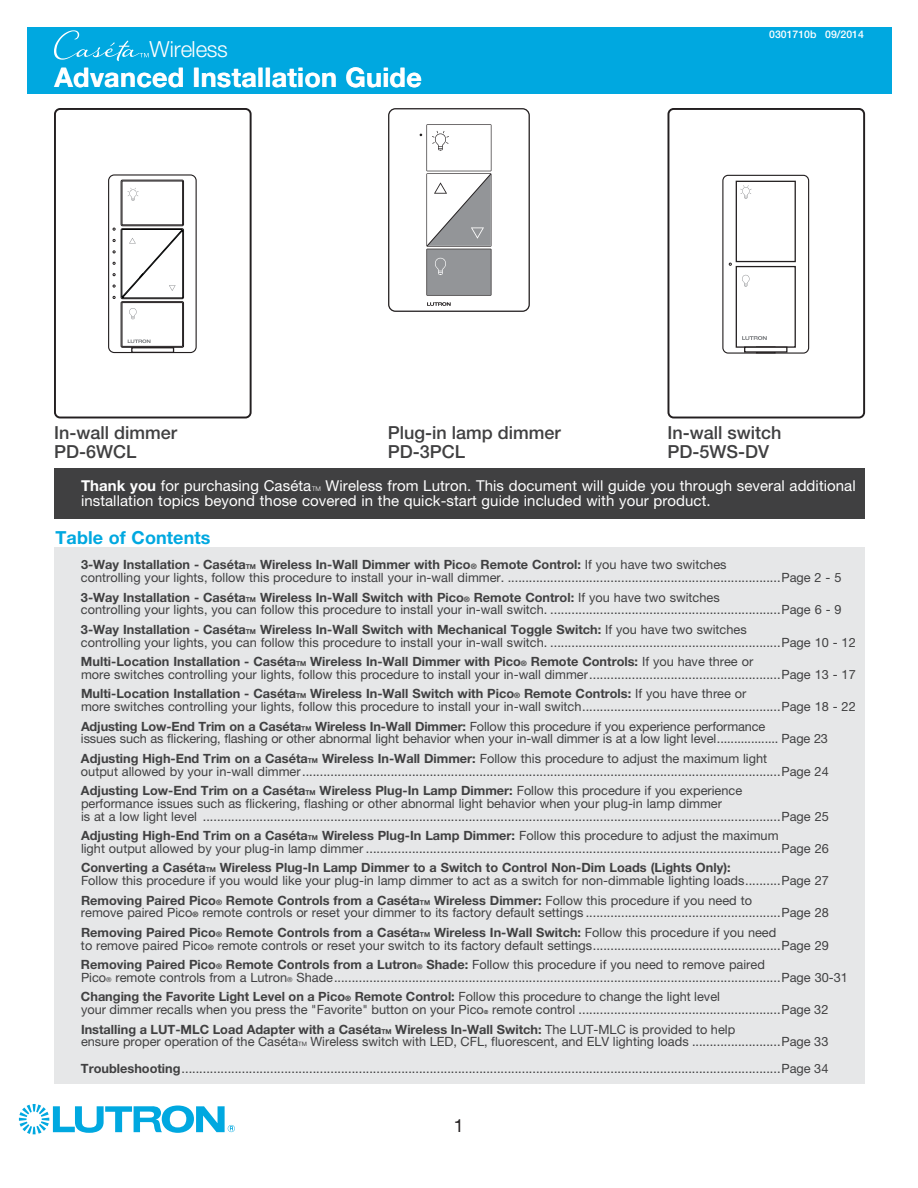
<style>
.page{position:relative;width:918px;height:1188px;background:#fff}
.page>*{position:absolute;margin:0;border:0;box-sizing:border-box;transform-origin:0 0}
.t1{font:700 27px "Helvetica Neue LT Std";letter-spacing:.01em;color:#fff}
.t2{font:300 22.2px "Helvetica Neue LT Std";color:#fff}
.t3{font:500 18px/19.5px "Helvetica Neue LT Std";color:#404041}
.t4{font:700 18px "Helvetica Neue LT Std";letter-spacing:.005em;color:#00a8e0}
.t5{font:18px "Helvetica Neue LT Std";color:#231f20}
.t6{font:15px/15px "Helvetica Neue LT Std";letter-spacing:.005em;color:#fff}
.t7{font:12.75px/12.8px "Helvetica Neue LT Std";color:#404041}
.t8{font:500 10.5px "Helvetica Neue LT Std";color:#fff}
.s1{font-weight:700}
.s2{font-family:"acdc"}
.s3{font-weight:700;font-size:6.75px}
.s4{font-weight:700;font-size:7.5px}
.s5{font-size:6.75px}
.s6{font-weight:700;font-stretch:condensed;font-size:7.5px}
.s7{font-size:6px}
</style>
<div class="page">
<div style="left:27px;top:27px;width:864px;height:67px;background:#00a8e0"></div>
<svg style="left:19px;top:1104px;width:216px;height:30px"></svg>
<svg style="left:54px;top:30px;width:95px;height:31px"></svg>
<div style="left:54px;top:548px;width:810px;height:536px;background:#e6e7e8"></div>
<div style="left:54px;top:108px;width:198px;height:310px;border:2px solid #231f20;border-radius:5px"></div>
<div style="left:108px;top:174px;width:89px;height:179px;border:1px solid #231f20;border-radius:6px"></div>
<div style="left:121px;top:180px;width:63px;height:46px;border:1px solid #231f20"></div>
<div style="left:122px;top:181px;width:61px;height:44px;border:1px solid #231f20"></div>
<div style="left:121px;top:301px;width:63px;height:47px;border:1px solid #231f20"></div>
<div style="left:122px;top:302px;width:61px;height:45px;border:1px solid #231f20"></div>
<svg style="left:128px;top:339px;width:23px;height:4px"></svg>
<div style="left:131px;top:347px;width:43px;height:6px;border:1px solid #231f20"></div>
<svg style="left:113px;top:228px;width:70px;height:71px"></svg>
<svg style="left:127px;top:188px;width:12px;height:13px"></svg>
<svg style="left:129px;top:308px;width:8px;height:11px"></svg>
<div style="left:388px;top:108px;width:142px;height:204px;border:1px solid #231f20;border-radius:7px"></div>
<svg style="left:427px;top:302px;width:24px;height:4px"></svg>
<svg style="left:420px;top:124px;width:72px;height:172px"></svg>
<div style="left:54px;top:468px;width:810px;height:51px;background:#404041"></div>
<div style="left:668px;top:108px;width:197px;height:310px;border:2px solid #231f20;border-radius:5px"></div>
<div style="left:722px;top:175px;width:87px;height:179px;border:1px solid #231f20;border-radius:5px"></div>
<div style="left:736px;top:266px;width:60px;height:82px;border:1px solid #231f20"></div>
<div style="left:736px;top:181px;width:60px;height:81px;border:1px solid #231f20"></div>
<div style="left:744px;top:347px;width:43px;height:6px;border:1px solid #231f20"></div>
<svg style="left:742px;top:336px;width:25px;height:4px"></svg>
<svg style="left:740px;top:185px;width:12px;height:14px"></svg>
<svg style="left:742px;top:275px;width:7px;height:12px"></svg>
<h2 class="t2" style="left:150px;top:41px;width:80px">Wireless</h2>
<h1 class="t1" style="left:54px;top:67px;width:369px">Advanced Installation Guide</h1>
<p class="t8" style="left:769px;top:30px;width:96px">0301710b 09/2014</p>
<h3 class="t3" style="left:54px;top:424px;width:125px">In-wall dimmer<br>PD-6WCL</h3>
<h3 class="t3" style="left:388px;top:424px;width:175px">Plug-in lamp dimmer<br>PD-3PCL</h3>
<p class="t6" style="left:81px;top:480px;width:776px"><span class="s1">Thank you</span> for purchasing Caséta<span class="s2">T</span> Wireless from Lutron. This document will guide you through several additional installation topics beyond those covered in the quick-start guide included with your product.</p>
<h3 class="t4" style="left:56px;top:531px;width:157px">Table of Contents</h3>
<h3 class="t3" style="left:668px;top:424px;width:116px">In-wall switch<br>PD-5WS-DV</h3>
<p class="t7" style="left:81px;top:560px;width:762px"><span class="s1">3-Way Installation - Caséta</span><span class="s3">TM</span> <span class="s1">Wireless In-Wall Dimmer with Pico</span><span class="s4">®</span> <span class="s1">Remote Control:</span> If you have two switches<br>controlling your lights, follow this procedure to install your in-wall dimmer. .............................................................................Page 2 - 5</p>
<p class="t7" style="left:81px;top:592px;width:762px"><span class="s1">3-Way Installation - Caséta</span><span class="s3">TM</span> <span class="s1">Wireless In-Wall Switch with Pico</span><span class="s4">®</span> <span class="s1">Remote Control:</span> If you have two switches<br>controlling your lights, you can follow this procedure to install your in-wall switch. .................................................................Page 6 - 9</p>
<p class="t7" style="left:81px;top:624px;width:776px"><span class="s1">3-Way Installation - Caséta</span><span class="s3">TM</span> <span class="s1">Wireless In-Wall Switch with Mechanical Toggle Switch:</span> If you have two switches<br>controlling your lights, you can follow this procedure to install your in-wall switch. .................................................................Page 10 - 12</p>
<p class="t7" style="left:81px;top:656px;width:776px"><span class="s1">Multi-Location Installation - Caséta</span><span class="s3">TM</span> <span class="s1">Wireless In-Wall Dimmer with Pico</span><span class="s4">®</span> <span class="s1">Remote Controls:</span> If you have three or<br>more switches controlling your lights, follow this procedure to install your in-wall dimmer ......................................................Page 13 - 17</p>
<p class="t7" style="left:81px;top:689px;width:776px"><span class="s1">Multi-Location Installation - Caséta</span><span class="s3">TM</span> <span class="s1">Wireless In-Wall Switch with Pico</span><span class="s4">®</span> <span class="s1">Remote Controls:</span> If you have three or<br>more switches controlling your lights, follow this procedure to install your in-wall switch ........................................................Page 18 - 22</p>
<p class="t7" style="left:81px;top:721px;width:749px"><span class="s1">Adjusting Low-End Trim on a Caséta</span><span class="s3">TM</span> <span class="s1">Wireless In-Wall Dimmer:</span> Follow this procedure if you experience performance<br>issues such as flickering, flashing or other abnormal light behavior when your in-wall dimmer is at a low light level .................. Page 23</p>
<p class="t7" style="left:81px;top:753px;width:749px"><span class="s1">Adjusting High-End Trim on a Caséta</span><span class="s3">TM</span> <span class="s1">Wireless In-Wall Dimmer:</span> Follow this procedure to adjust the maximum light<br>output allowed by your in-wall dimmer .......................................................................................................................................Page 24</p>
<p class="t7" style="left:81px;top:785px;width:749px"><span class="s1">Adjusting Low-End Trim on a Caséta</span><span class="s3">TM</span> <span class="s1">Wireless Plug-In Lamp Dimmer:</span> Follow this procedure if you experience<br>performance issues such as flickering, flashing or other abnormal light behavior when your plug-in lamp dimmer<br>is at a low light level ...................................................................................................................................................................Page 25</p>
<p class="t7" style="left:81px;top:830px;width:749px"><span class="s1">Adjusting High-End Trim on a Caséta</span><span class="s3">TM</span> <span class="s1">Wireless Plug-In Lamp Dimmer:</span> Follow this procedure to adjust the maximum<br>light output allowed by your plug-in lamp dimmer .....................................................................................................................Page 26</p>
<p class="t7" style="left:81px;top:863px;width:749px"><span class="s1">Converting a Caséta</span><span class="s3">TM</span> <span class="s1">Wireless Plug-In Lamp Dimmer to a Switch to Control Non-Dim Loads (Lights Only):<br></span>Follow this procedure if you would like your plug-in lamp dimmer to act as a switch for non-dimmable lighting loads ..........Page 27</p>
<p class="t7" style="left:81px;top:895px;width:749px"><span class="s1">Removing Paired Pico</span><span class="s4">®</span> <span class="s1">Remote Controls from a Caséta</span><span class="s3">TM</span> <span class="s1">Wireless Dimmer:</span> Follow this procedure if you need to<br>remove paired Pico<span class="s4">®</span> remote controls or reset your dimmer to its factory default settings .......................................................Page 28</p>
<p class="t7" style="left:81px;top:927px;width:749px"><span class="s1">Removing Paired Pico</span><span class="s4">®</span> <span class="s1">Remote Controls from a Caséta</span><span class="s3">TM</span> <span class="s1">Wireless In-Wall Switch:</span> Follow this procedure if you need<br>to remove paired Pico<span class="s4">®</span> remote controls or reset your switch to its factory default settings .....................................................Page 29</p>
<p class="t7" style="left:81px;top:959px;width:769px"><span class="s1">Removing Paired Pico</span><span class="s4">®</span> <span class="s1">Remote Controls from a Lutron</span><span class="s3">®</span> <span class="s1">Shade:</span> Follow this procedure if you need to remove paired<br>Pico<span class="s5">®</span> remote controls from a Lutron<span class="s5">®</span> Shade ..............................................................................................................................Page 30-31</p>
<p class="t7" style="left:81px;top:992px;width:749px"><span class="s1">Changing the Favorite Light Level on a Pico</span><span class="s6">®</span> <span class="s1">Remote Control:</span> Follow this procedure to change the light level<br>your dimmer recalls when you press the "Favorite" button on your Pico<span class="s2">R</span> remote control .........................................................Page 32</p>
<p class="t7" style="left:81px;top:1024px;width:749px"><span class="s1">Installing a LUT-MLC Load Adapter with a Caséta</span><span class="s3">TM</span> <span class="s1">Wireless In-Wall Switch:</span> The LUT-MLC is provided to help<br>ensure proper operation of the Caséta<span class="s7">TM</span> Wireless switch with LED, CFL, fluorescent, and ELV lighting loads .........................Page 33</p>
<p class="t7" style="left:81px;top:1063px;width:749px"><span class="s1">Troubleshooting</span> .........................................................................................................................................................................Page 34</p>
<h3 class="t5" style="left:454px;top:1119px;width:12px">1</h3>
</div>
